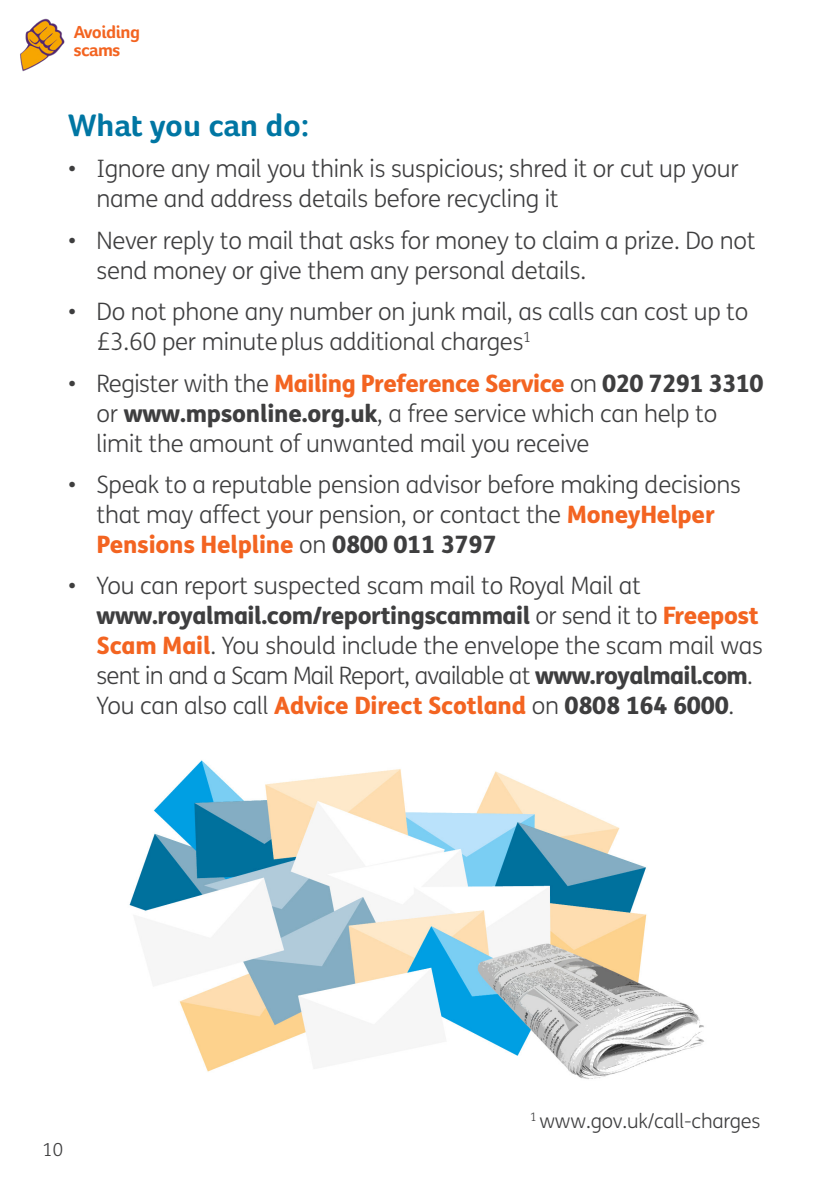
<style>
.page{position:relative;width:840px;height:1191px;background:#fff}
.page>*{position:absolute;margin:0;border:0;box-sizing:border-box;transform-origin:0 0}
.Subtitle{font:700 32px "Foco Age UK";color:#0076a3}
.bullets_has_dot{font:300 24px/30px "FS Me";letter-spacing:-.01em;color:#3e3e3f}
.body{font:300 20px "FS Me";letter-spacing:-.01em;color:#3e3e3f}
.t1{font:700 18px/18px "Foco Age UK";letter-spacing:-.025em;color:#f36421}
.t2{font:300 18px "FS Me";color:#3e3e3f}
.s1{font-weight:800;color:#f36421}
.s2{font-weight:800}
</style>
<div class="page">
<img style="left:20px;top:18px;width:45px;height:54px">
<img style="left:129px;top:760px;width:575px;height:319px">
<p class="t1" style="left:74px;top:23px;width:68px">Avoiding scams</p>
<p class="Subtitle" style="left:68px;top:106px;width:242px">What you can do:</p>
<p class="bullets_has_dot" style="left:96px;top:153px;width:643px;text-indent:-28px">• Ignore any mail you think is suspicious; shred it or cut up your name and address details before recycling it</p>
<p class="bullets_has_dot" style="left:96px;top:225px;width:660px;text-indent:-28px">• Never reply to mail that asks for money to claim a prize. Do not send money or give them any personal details.</p>
<p class="bullets_has_dot" style="left:96px;top:296px;width:653px;text-indent:-28px">• Do not phone any number on junk mail, as calls can cost up to £3.60 per minuteplus additional charges<sup>1</sup></p>
<p class="bullets_has_dot" style="left:96px;top:367px;width:668px;text-indent:-28px">• Register with the <span class="s1">Mailing Preference Service</span> on <span class="s2">020 7291 3310 </span>or <span class="s2">www.mpsonline.org.uk</span>, a free service which can help to limit the amount of unwanted mail you receive</p>
<p class="bullets_has_dot" style="left:96px;top:469px;width:645px;text-indent:-28px">• Speak to a reputable pension advisor before making decisions that may affect your pension, or contact the <span class="s1">MoneyHelper<br>Pensions Helpline</span> on <span class="s2">0800 011 3797</span></p>
<p class="bullets_has_dot" style="left:96px;top:570px;width:667px;text-indent:-28px">• You can report suspected scam mail to Royal Mail at <span class="s2">www.royalmail.com/reportingscammail</span> or send it to <span class="s1">Freepost Scam Mail</span>. You should include the envelope the scam mail was sent in and a Scam Mail Report, available at <span class="s2">www.royalmail.com</span>.<br>You can also call <span class="s1">Advice Direct Scotland</span> on <span class="s2">0808 164 6000</span>.</p>
<p class="t2" style="left:43px;top:1137px;width:22px">10</p>
<p class="body" style="left:529px;top:1107px;width:232px"><sup>1</sup> www.gov.uk/call-charges</p>
</div>
